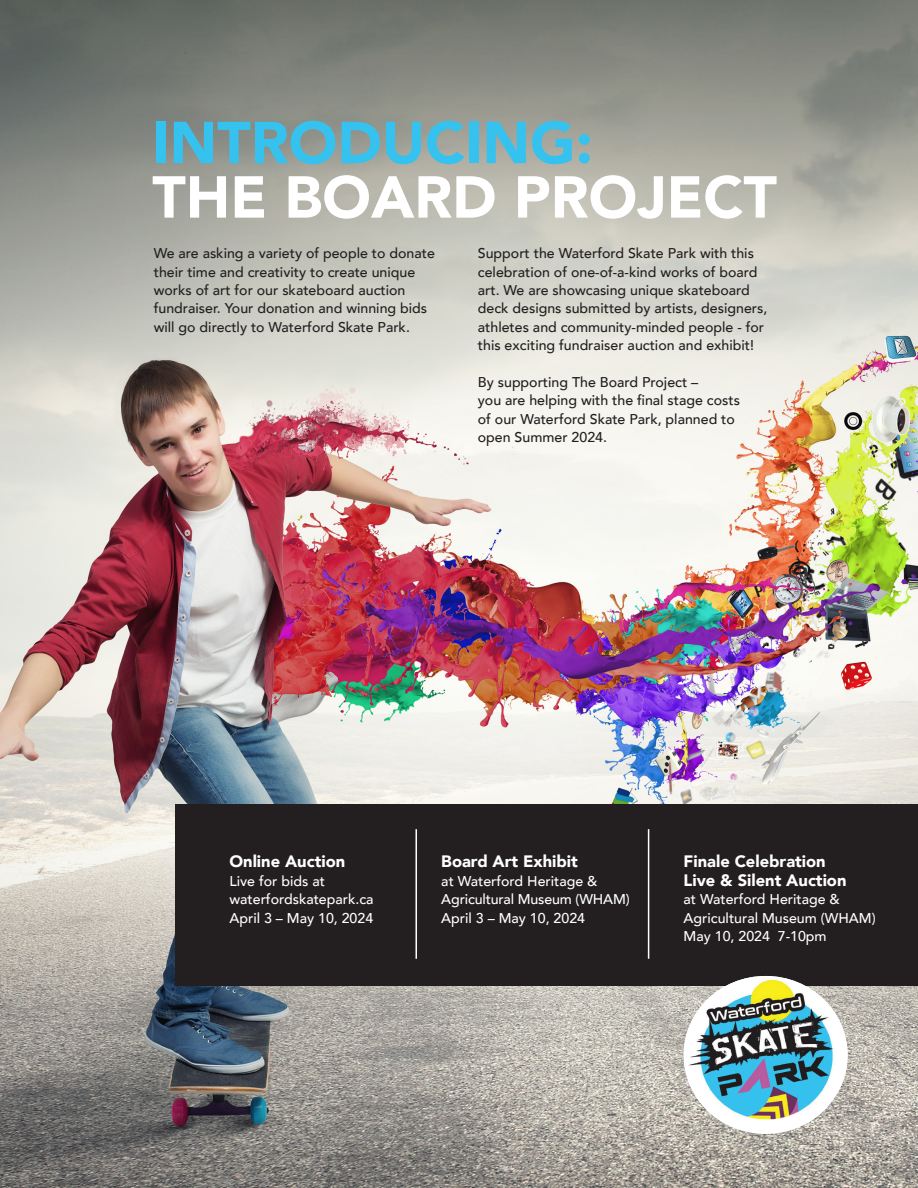
<style>
.page{position:relative;width:918px;height:1188px;background:#fff}
.page>*{position:absolute;margin:0;border:0;box-sizing:border-box;transform-origin:0 0}
.t1{font:900 58.5px/54.4px "Avenir";color:#fff}
.t2{font:900 16.5px/18.5px "Avenir";color:#fff}
.t3{font:500 14.1px/18.5px "Avenir";color:#231f20}
.t4{font:500 14.1px/18.5px "Avenir";color:#fff}
.s1{color:#36c2ef}
</style>
<div class="page">
<img style="left:0;top:0;width:918px;height:1188px">
<div style="left:176px;top:804px;width:742px;height:181px;background:#231f20"></div>
<hr style="left:416px;top:829px;width:1px;height:130px;background:#fff">
<hr style="left:648px;top:829px;width:1px;height:130px;background:#fff">
<img style="left:684px;top:976px;width:164px;height:149px">
<p class="t1" style="left:152px;top:114px;width:626px"><span class="s1">INTRODUCING:<br></span>THE BOARD PROJECT</p>
<p class="t3" style="left:154px;top:243px;width:283px">We are asking a variety of people to donate their time and creativity to create unique works of art for our skateboard auction fundraiser. Your donation and winning bids will go directly to Waterford Skate Park.</p>
<p class="t3" style="left:478px;top:243px;width:291px">Support the Waterford Skate Park with this celebration of one-of-a-kind works of board art. We are showcasing unique skateboard deck designs submitted by artists, designers, athletes and community-minded people - for this exciting fundraiser auction and exhibit!</p>
<p class="t3" style="left:478px;top:372px;width:264px">By supporting The Board Project –<br>you are helping with the final stage costs of our Waterford Skate Park, planned to open Summer 2024.</p>
<p class="t2" style="left:230px;top:852px;width:117px">Online Auction</p>
<p class="t4" style="left:230px;top:871px;width:146px">Live for bids at waterfordskatepark.ca<br>April 3 – May 10, 2024</p>
<p class="t2" style="left:441px;top:852px;width:138px">Board Art Exhibit</p>
<p class="t4" style="left:441px;top:871px;width:190px">at Waterford Heritage &amp;<br>Agricultural Museum (WHAM)<br>April 3 – May 10, 2024</p>
<p class="t2" style="left:684px;top:852px;width:164px">Finale Celebration<br>Live &amp; Silent Auction</p>
<p class="t4" style="left:684px;top:889px;width:193px">at Waterford Heritage &amp;<br>Agricultural Museum (WHAM)</p>
<p class="t4" style="left:684px;top:926px;width:145px">May 10, 2024 7-10pm</p>
</div>
